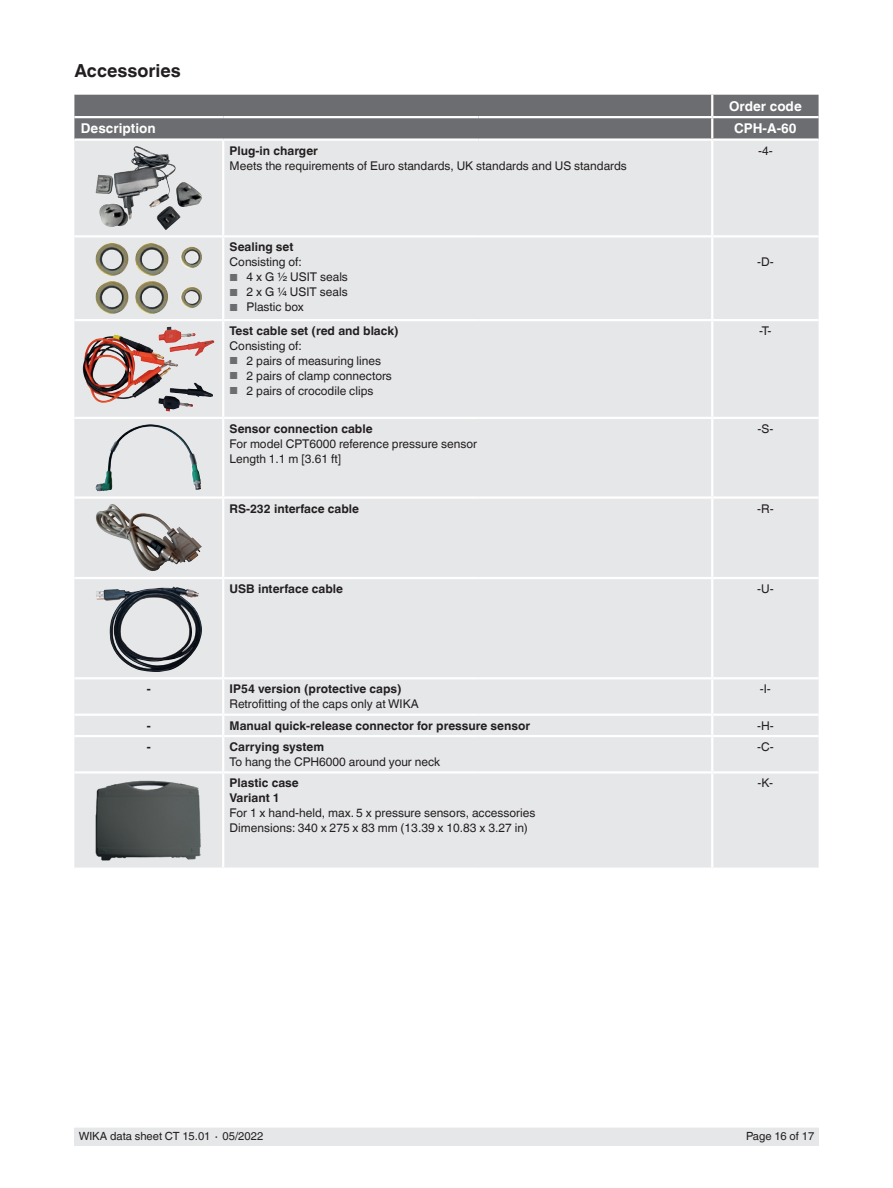
<style>
.page{position:relative;width:893px;height:1188px;background:#fff}
.page>*{position:absolute;margin:0;border:0;box-sizing:border-box;transform-origin:0 0}
.t1{font:700 18px "Helvetica World";color:#231f20}
.t2{font:700 13.5px "Helvetica World";color:#fff}
.t3{font:12px/15px "Helvetica World";color:#231f20}
.t4{font:700 12px/15px "Helvetica World";color:#231f20}
.t5{font:11.25px "Helvetica World";color:#231f20}
.s1{font-size:10.2px;color:#6c6d70}
</style>
<div class="page">
<div style="left:74px;top:1128px;width:745px;height:17px;background:#e6e7e9"></div>
<div style="left:74px;top:95px;width:745px;height:43px;background:#6c6d70"></div>
<div style="left:74px;top:141px;width:745px;height:727px;background:#e6e7e9"></div>
<hr style="left:222px;top:141px;width:2px;height:94px;background:#fff">
<hr style="left:711px;top:141px;width:2px;height:94px;background:#fff">
<hr style="left:222px;top:238px;width:2px;height:81px;background:#fff">
<hr style="left:711px;top:238px;width:2px;height:81px;background:#fff">
<hr style="left:74px;top:417px;width:149px;height:2px;background:#fff">
<hr style="left:223px;top:417px;width:255px;height:2px;background:#fff">
<hr style="left:478px;top:417px;width:234px;height:2px;background:#fff">
<hr style="left:712px;top:417px;width:107px;height:2px;background:#fff">
<hr style="left:74px;top:496px;width:149px;height:3px;background:#fff">
<hr style="left:223px;top:496px;width:255px;height:3px;background:#fff">
<hr style="left:222px;top:499px;width:2px;height:78px;background:#fff">
<hr style="left:478px;top:496px;width:234px;height:3px;background:#fff">
<hr style="left:712px;top:496px;width:107px;height:3px;background:#fff">
<hr style="left:711px;top:499px;width:2px;height:78px;background:#fff">
<hr style="left:74px;top:577px;width:149px;height:2px;background:#fff">
<hr style="left:223px;top:577px;width:255px;height:2px;background:#fff">
<hr style="left:222px;top:579px;width:2px;height:98px;background:#fff">
<hr style="left:478px;top:577px;width:234px;height:2px;background:#fff">
<hr style="left:712px;top:577px;width:107px;height:2px;background:#fff">
<hr style="left:711px;top:579px;width:2px;height:98px;background:#fff">
<hr style="left:711px;top:95px;width:2px;height:21px;background:#fff">
<hr style="left:74px;top:116px;width:149px;height:2px;background:#fff">
<hr style="left:223px;top:116px;width:255px;height:2px;background:#fff">
<hr style="left:478px;top:116px;width:234px;height:2px;background:#fff">
<hr style="left:712px;top:116px;width:107px;height:2px;background:#fff">
<hr style="left:711px;top:118px;width:2px;height:20px;background:#fff">
<hr style="left:74px;top:319px;width:149px;height:2px;background:#fff">
<hr style="left:223px;top:319px;width:255px;height:2px;background:#fff">
<hr style="left:222px;top:321px;width:2px;height:96px;background:#fff">
<hr style="left:478px;top:319px;width:234px;height:2px;background:#fff">
<hr style="left:712px;top:319px;width:107px;height:2px;background:#fff">
<hr style="left:711px;top:321px;width:2px;height:96px;background:#fff">
<hr style="left:222px;top:679px;width:2px;height:35px;background:#fff">
<hr style="left:711px;top:679px;width:2px;height:35px;background:#fff">
<hr style="left:74px;top:714px;width:149px;height:2px;background:#fff">
<hr style="left:223px;top:714px;width:255px;height:2px;background:#fff">
<svg style="left:222px;top:716px;width:2px;height:19px"></svg>
<hr style="left:478px;top:714px;width:234px;height:2px;background:#fff">
<hr style="left:712px;top:714px;width:107px;height:2px;background:#fff">
<svg style="left:711px;top:716px;width:2px;height:19px"></svg>
<hr style="left:74px;top:735px;width:149px;height:2px;background:#fff">
<hr style="left:223px;top:735px;width:255px;height:2px;background:#fff">
<hr style="left:222px;top:737px;width:2px;height:34px;background:#fff">
<hr style="left:478px;top:735px;width:234px;height:2px;background:#fff">
<hr style="left:712px;top:735px;width:107px;height:2px;background:#fff">
<hr style="left:711px;top:737px;width:2px;height:34px;background:#fff">
<hr style="left:74px;top:771px;width:149px;height:3px;background:#fff">
<hr style="left:223px;top:771px;width:255px;height:3px;background:#fff">
<hr style="left:222px;top:774px;width:2px;height:94px;background:#fff">
<hr style="left:478px;top:771px;width:234px;height:3px;background:#fff">
<hr style="left:712px;top:771px;width:107px;height:3px;background:#fff">
<hr style="left:711px;top:774px;width:2px;height:94px;background:#fff">
<hr style="left:74px;top:235px;width:149px;height:3px;background:#fff">
<hr style="left:74px;top:677px;width:149px;height:2px;background:#fff">
<hr style="left:223px;top:235px;width:255px;height:3px;background:#fff">
<hr style="left:478px;top:235px;width:234px;height:3px;background:#fff">
<hr style="left:712px;top:235px;width:107px;height:3px;background:#fff">
<hr style="left:222px;top:419px;width:2px;height:77px;background:#fff">
<hr style="left:711px;top:419px;width:2px;height:77px;background:#fff">
<hr style="left:223px;top:677px;width:255px;height:2px;background:#fff">
<hr style="left:478px;top:677px;width:234px;height:2px;background:#fff">
<hr style="left:712px;top:677px;width:107px;height:2px;background:#fff">
<img style="left:106px;top:146px;width:63px;height:73px">
<img style="left:96px;top:243px;width:106px;height:71px">
<img style="left:158px;top:326px;width:55px;height:17px">
<img style="left:96px;top:424px;width:105px;height:67px">
<img style="left:96px;top:504px;width:104px;height:68px">
<img style="left:96px;top:584px;width:106px;height:88px">
<img style="left:96px;top:779px;width:106px;height:83px">
<h1 class="t1" style="left:74px;top:60px;width:108px">Accessories</h1>
<p class="t2" style="left:729px;top:98px;width:74px">Order code</p>
<p class="t2" style="left:81px;top:121px;width:76px">Description</p>
<p class="t2" style="left:734px;top:121px;width:64px">CPH-A-60</p>
<p class="t4" style="left:230px;top:143px;width:90px">Plug-in charger</p>
<p class="t3" style="left:230px;top:158px;width:399px">Meets the requirements of Euro standards, UK standards and US standards</p>
<p class="t3" style="left:758px;top:143px;width:16px">-4-</p>
<p class="t4" style="left:230px;top:240px;width:65px">Sealing set</p>
<p class="t3" style="left:230px;top:255px;width:74px">Consisting of:</p>
<p class="t3" style="left:230px;top:270px;width:120px"><span class="s1">■</span> 4 x G ½ USIT seals</p>
<p class="t3" style="left:230px;top:285px;width:120px"><span class="s1">■</span> 2 x G ¼ USIT seals</p>
<p class="t3" style="left:230px;top:300px;width:76px"><span class="s1">■</span> Plastic box</p>
<p class="t4" style="left:230px;top:323px;width:171px">Test cable set (red and black)</p>
<p class="t3" style="left:230px;top:338px;width:74px">Consisting of:</p>
<p class="t3" style="left:230px;top:353px;width:153px"><span class="s1">■</span> 2 pairs of measuring lines</p>
<p class="t3" style="left:230px;top:368px;width:164px"><span class="s1">■</span> 2 pairs of clamp connectors</p>
<p class="t3" style="left:230px;top:383px;width:145px"><span class="s1">■</span> 2 pairs of crocodile clips</p>
<p class="t4" style="left:230px;top:421px;width:145px">Sensor connection cable</p>
<p class="t3" style="left:230px;top:436px;width:249px">For model CPT6000 reference pressure sensor<br>Length 1.1 m [3.61 ft]</p>
<p class="t3" style="left:757px;top:255px;width:18px">-D-</p>
<p class="t3" style="left:759px;top:323px;width:14px">-T-</p>
<p class="t3" style="left:757px;top:421px;width:17px">-S-</p>
<p class="t4" style="left:230px;top:501px;width:131px">RS-232 interface cable</p>
<p class="t3" style="left:757px;top:501px;width:18px">-R-</p>
<p class="t4" style="left:230px;top:581px;width:115px">USB interface cable</p>
<p class="t3" style="left:757px;top:581px;width:18px">-U-</p>
<p class="t4" style="left:147px;top:682px;width:5px">-</p>
<p class="t4" style="left:230px;top:682px;width:174px">IP54 version (protective caps)</p>
<p class="t3" style="left:230px;top:697px;width:191px">Retrofitting of the caps only at WIKA</p>
<p class="t3" style="left:760px;top:682px;width:13px">-I-</p>
<p class="t4" style="left:147px;top:718px;width:5px">-</p>
<p class="t4" style="left:230px;top:718px;width:302px">Manual quick-release connector for pressure sensor</p>
<p class="t3" style="left:757px;top:718px;width:18px">-H-</p>
<p class="t4" style="left:147px;top:739px;width:5px">-</p>
<p class="t4" style="left:230px;top:739px;width:96px">Carrying system</p>
<p class="t3" style="left:230px;top:754px;width:212px">To hang the CPH6000 around your neck</p>
<p class="t3" style="left:757px;top:739px;width:18px">-C-</p>
<p class="t4" style="left:230px;top:776px;width:71px">Plastic case<br>Variant 1</p>
<p class="t3" style="left:230px;top:806px;width:307px">For 1 x hand-held, max. 5 x pressure sensors, accessories<br>Dimensions: 340 x 275 x 83 mm (13.39 x 10.83 x 3.27 in)</p>
<p class="t3" style="left:757px;top:776px;width:17px">-K-</p>
<p class="t5" style="left:79px;top:1130px;width:186px">WIKA data sheet CT 15.01 ∙ 05/2022</p>
<p class="t5" style="left:746px;top:1130px;width:70px">Page 16 of 17</p>
</div>
